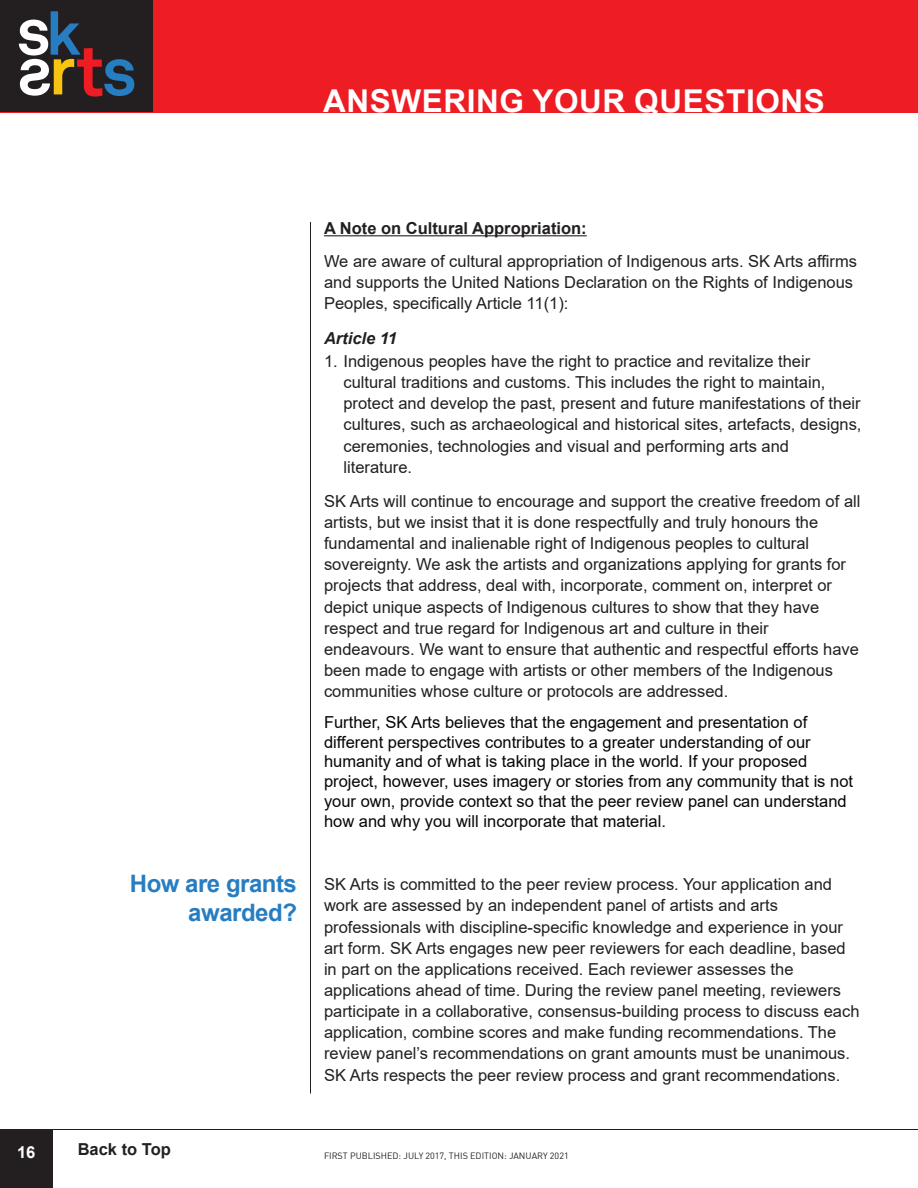
<style>
.page{position:relative;width:918px;height:1188px;background:#fff}
.page>*{position:absolute;margin:0;border:0;box-sizing:border-box;transform-origin:0 0}
.t1{font:700 31.5px "Arial";letter-spacing:.02em;color:#fff}
.t2{font:700 24px/28.8px "Arial";letter-spacing:-.02em;color:#277dc1;text-align:right}
.t3{font:16.5px/21.1px "Arial";color:#231f20}
.t4{font:16.5px/19.8px "Arial";color:#080505}
.t5{font:700 16.5px "Arial";color:#231f20}
.t6{font:italic 700 16.5px "Arial";color:#231f20}
.t7{font:700 16.5px "Arial";color:#fff}
.t8{font:9px "DIN";color:#231f20}
</style>
<div class="page">
<div style="left:0;top:1130px;width:52px;height:58px;background:#231f20"></div>
<hr style="left:324px;top:235px;width:263px;height:1px;background:#231f20">
<hr style="left:0;top:1129px;width:918px;height:1px;background:#231f20">
<hr style="left:310px;top:222px;width:1px;height:872px;background:#231f20">
<div style="left:0;top:0;width:918px;height:112px;background:#ee1d23"></div>
<div style="left:0;top:0;width:153px;height:112px;background:#231f20"></div>
<svg style="left:19px;top:11px;width:115px;height:86px"></svg>
<h1 class="t1" style="left:323px;top:84px;width:503px">ANSWERING YOUR QUESTIONS</h1>
<h2 class="t2" style="left:130px;top:869px;width:169px">How are grants awarded?</h2>
<p class="t5" style="left:324px;top:219px;width:264px">A Note on Cultural Appropriation:</p>
<p class="t3" style="left:324px;top:251px;width:535px">We are aware of cultural appropriation of Indigenous arts. SK Arts affirms and supports the United Nations Declaration on the Rights of Indigenous<br>Peoples, specifically Article 11(1):</p>
<p class="t6" style="left:324px;top:329px;width:75px">Article 11</p>
<p class="t3" style="left:343px;top:351px;width:520px;text-indent:-19px">1. Indigenous peoples have the right to practice and revitalize their cultural traditions and customs. This includes the right to maintain, protect and develop the past, present and future manifestations of their cultures, such as archaeological and historical sites, artefacts, designs, ceremonies, technologies and visual and performing arts and literature.</p>
<p class="t3" style="left:324px;top:491px;width:538px">SK Arts will continue to encourage and support the creative freedom of all artists, but we insist that it is done respectfully and truly honours the fundamental and inalienable right of Indigenous peoples to cultural sovereignty. We ask the artists and organizations applying for grants for projects that address, deal with, incorporate, comment on, interpret or depict unique aspects of Indigenous cultures to show that they have respect and true regard for Indigenous art and culture in their endeavours. We want to ensure that authentic and respectful efforts have been made to engage with artists or other members of the Indigenous communities whose culture or protocols are addressed.</p>
<p class="t4" style="left:324px;top:712px;width:531px">Further, SK Arts believes that the engagement and presentation of different perspectives contributes to a greater understanding of our humanity and of what is taking place in the world. If your proposed project, however, uses imagery or stories from any community that is not your own, provide context so that the peer review panel can understand how and why you will incorporate that material.</p>
<p class="t3" style="left:324px;top:874px;width:537px">SK Arts is committed to the peer review process. Your application and work are assessed by an independent panel of artists and arts professionals with discipline-specific knowledge and experience in your art form. SK Arts engages new peer reviewers for each deadline, based in part on the applications received. Each reviewer assesses the applications ahead of time. During the review panel meeting, reviewers participate in a collaborative, consensus-building process to discuss each application, combine scores and make funding recommendations. The review panel’s recommendations on grant amounts must be unanimous.<br>SK Arts respects the peer review process and grant recommendations.</p>
<p class="t5" style="left:78px;top:1140px;width:95px">Back to Top</p>
<p class="t7" style="left:17px;top:1143px;width:20px">16</p>
<p class="t8" style="left:324px;top:1153px;width:246px">FIRST PUBLISHED: JULY 2017, THIS EDITION: JANUARY 2021</p>
</div>
